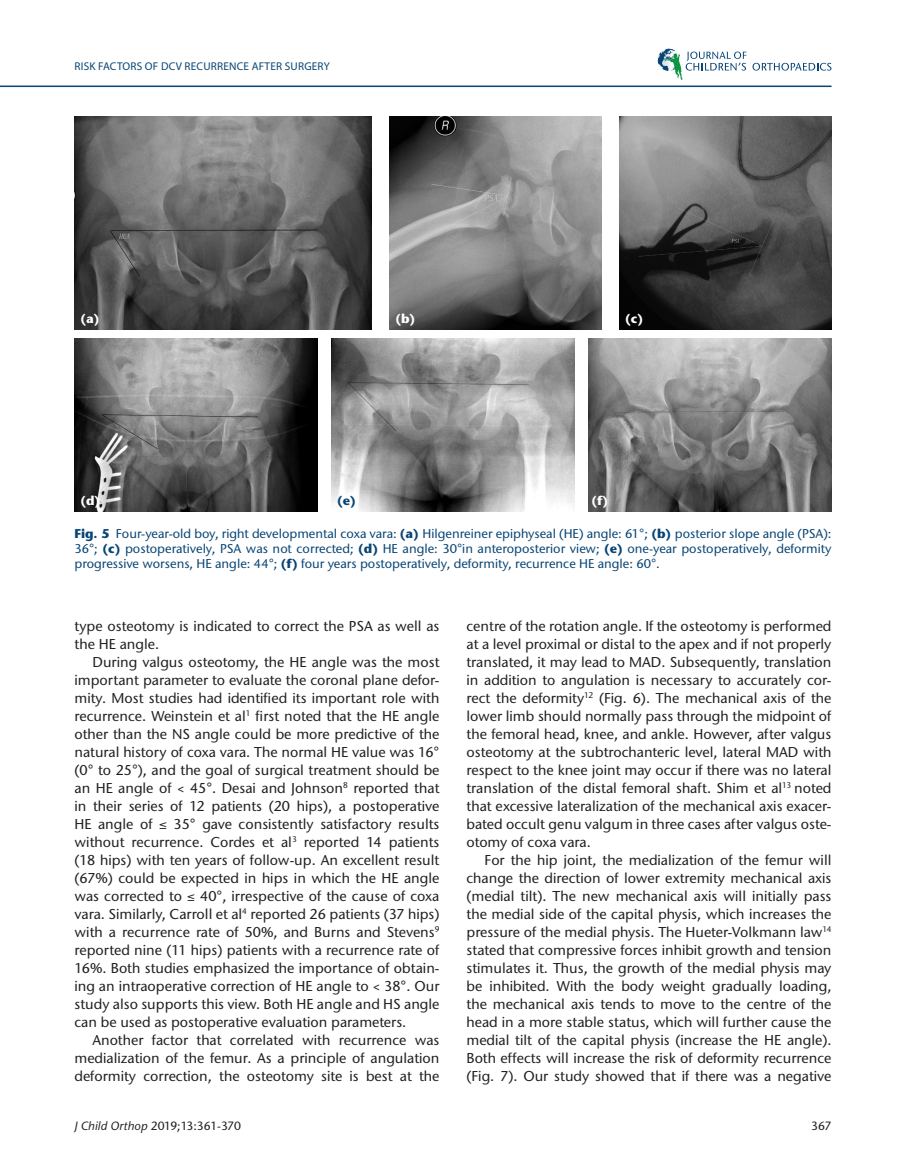
<style>
.page{position:relative;width:906px;height:1170px;background:#fff}
.page>*{position:absolute;margin:0;border:0;box-sizing:border-box;transform-origin:0 0}
.TXI{font:500 14.25px/18px "Stone Sans Pro ITC";color:#231f20;text-align:justify}
.TXT{font:500 14.25px/18px "Stone Sans Pro ITC";color:#231f20}
.jrnlFigCaption{font:500 12.75px/15px "Stone Sans Pro ITC";color:#084575;text-align:justify}
.jrnlFigCaption-2{font:700 12.75px "Stone Sans Std";color:#fff}
.jrnlFigCaption-3{font:700 12.75px "Stone Sans Std";color:#084575}
.t1{font:500 12px "Stone Sans Pro ITC";letter-spacing:-.035em;color:#231f20}
.t2{font:11.25px "Myriad Pro";letter-spacing:.02em;color:#084575}
.s1{font-family:"Stone Sans Std";font-weight:700}
.s2{font-style:italic}
</style>
<div class="page">
<svg style="left:752px;top:63px;width:79px;height:8px"></svg>
<div style="left:657px;top:48px;width:23px;height:24px;border:1px solid #fff;border-radius:50%"></div>
<svg style="left:657px;top:49px;width:89px;height:31px"></svg>
<hr style="left:0;top:86px;width:831px;height:1px;background:#084575">
<img style="left:74px;top:117px;width:297px;height:212px">
<img style="left:389px;top:117px;width:212px;height:212px">
<img style="left:619px;top:117px;width:212px;height:212px">
<img style="left:74px;top:338px;width:243px;height:173px">
<img style="left:332px;top:338px;width:242px;height:173px">
<img style="left:589px;top:338px;width:242px;height:173px">
<p class="t2" style="left:75px;top:60px;width:257px">RISK FACTORS OF DCV RECURRENCE AFTER SURGERY</p>
<p class="jrnlFigCaption-2" style="left:80px;top:310px;width:20px">(a)</p>
<p class="jrnlFigCaption-2" style="left:80px;top:493px;width:21px">(d)</p>
<p class="jrnlFigCaption-2" style="left:395px;top:310px;width:21px">(b)</p>
<p class="jrnlFigCaption-3" style="left:337px;top:493px;width:20px">(e)</p>
<p class="jrnlFigCaption-2" style="left:625px;top:310px;width:19px">(c)</p>
<p class="jrnlFigCaption-2" style="left:591px;top:493px;width:18px">(f)</p>
<p class="jrnlFigCaption" style="left:74px;top:526px;width:758px"><span class="s1">Fig. 5</span> Four-year-old boy, right developmental coxa vara: <span class="s1">(a)</span> Hilgenreiner epiphyseal (HE) angle: 61°; <span class="s1">(b)</span> posterior slope angle (PSA):<br>36°; <span class="s1">(c)</span> postoperatively, PSA was not corrected; <span class="s1">(d)</span> HE angle: 30°in anteroposterior view; <span class="s1">(e)</span> one-year postoperatively, deformity progressive worsens, HE angle: 44°; <span class="s1">(f)</span> four years postoperatively, deformity, recurrence HE angle: 60°.</p>
<p class="TXT" style="left:74px;top:616px;width:366px">type osteotomy is indicated to correct the PSA as well as the HE angle.</p>
<p class="TXI" style="left:74px;top:652px;width:366px;text-indent:18px">During valgus osteotomy, the HE angle was the most important parameter to evaluate the coronal plane defor&shy;mity. Most studies had identified its important role with recurrence. Weinstein et al<sup>1</sup> first noted that the HE angle other than the NS angle could be more predictive of the natural history of coxa vara. The normal HE value was 16° (0° to 25°), and the goal of surgical treatment should be an HE angle of &lt; 45°. Desai and Johnson<sup>8</sup> reported that in their series of 12 patients (20 hips), a postoperative HE angle of ≤ 35° gave consistently satisfactory results without recurrence. Cordes et al<sup>3</sup> reported 14 patients (18 hips) with ten years of follow-up. An excellent result (67%) could be expected in hips in which the HE angle was corrected to ≤ 40°, irrespective of the cause of coxa vara. Similarly, Carroll et al<sup>4</sup> reported 26 patients (37 hips) with a recurrence rate of 50%, and Burns and Stevens<sup>9 </sup>reported nine (11 hips) patients with a recurrence rate of 16%. Both studies emphasized the importance of obtain&shy;ing an intraoperative correction of HE angle to &lt; 38°. Our study also supports this view. Both HE angle and HS angle can be used as postoperative evaluation parameters.</p>
<p class="TXI" style="left:74px;top:1030px;width:366px;text-indent:18px">Another factor that correlated with recurrence was medialization of the femur. As a principle of angulation deformity correction, the osteotomy site is best at the</p>
<p class="TXI" style="left:466px;top:616px;width:366px">centre of the rotation angle. If the osteotomy is performed at a level proximal or distal to the apex and if not properly translated, it may lead to MAD. Subsequently, translation in addition to angulation is necessary to accurately cor&shy;rect the deformity<sup>12</sup> (Fig. 6). The mechanical axis of the lower limb should normally pass through the midpoint of the femoral head, knee, and ankle. However, after valgus osteotomy at the subtrochanteric level, lateral MAD with respect to the knee joint may occur if there was no lateral translation of the distal femoral shaft. Shim et al<sup>13</sup> noted that excessive lateralization of the mechanical axis exacer&shy;bated occult genu valgum in three cases after valgus oste&shy;otomy of coxa vara.</p>
<p class="TXI" style="left:466px;top:850px;width:366px;text-indent:18px">For the hip joint, the medialization of the femur will change the direction of lower extremity mechanical axis (medial tilt). The new mechanical axis will initially pass the medial side of the capital physis, which increases the pressure of the medial physis. The Hueter-Volkmann law<sup>14 </sup>stated that compressive forces inhibit growth and tension stimulates it. Thus, the growth of the medial physis may be inhibited. With the body weight gradually loading, the mechanical axis tends to move to the centre of the head in a more stable status, which will further cause the medial tilt of the capital physis (increase the HE angle).<br>Both effects will increase the risk of deformity recurrence (Fig. 7). Our study showed that if there was a negative</p>
<p class="t1" style="left:74px;top:1118px;width:168px"><span class="s2">J Child Orthop</span> 2019;13:361-370</p>
<p class="t1" style="left:811px;top:1118px;width:22px">367</p>
</div>
